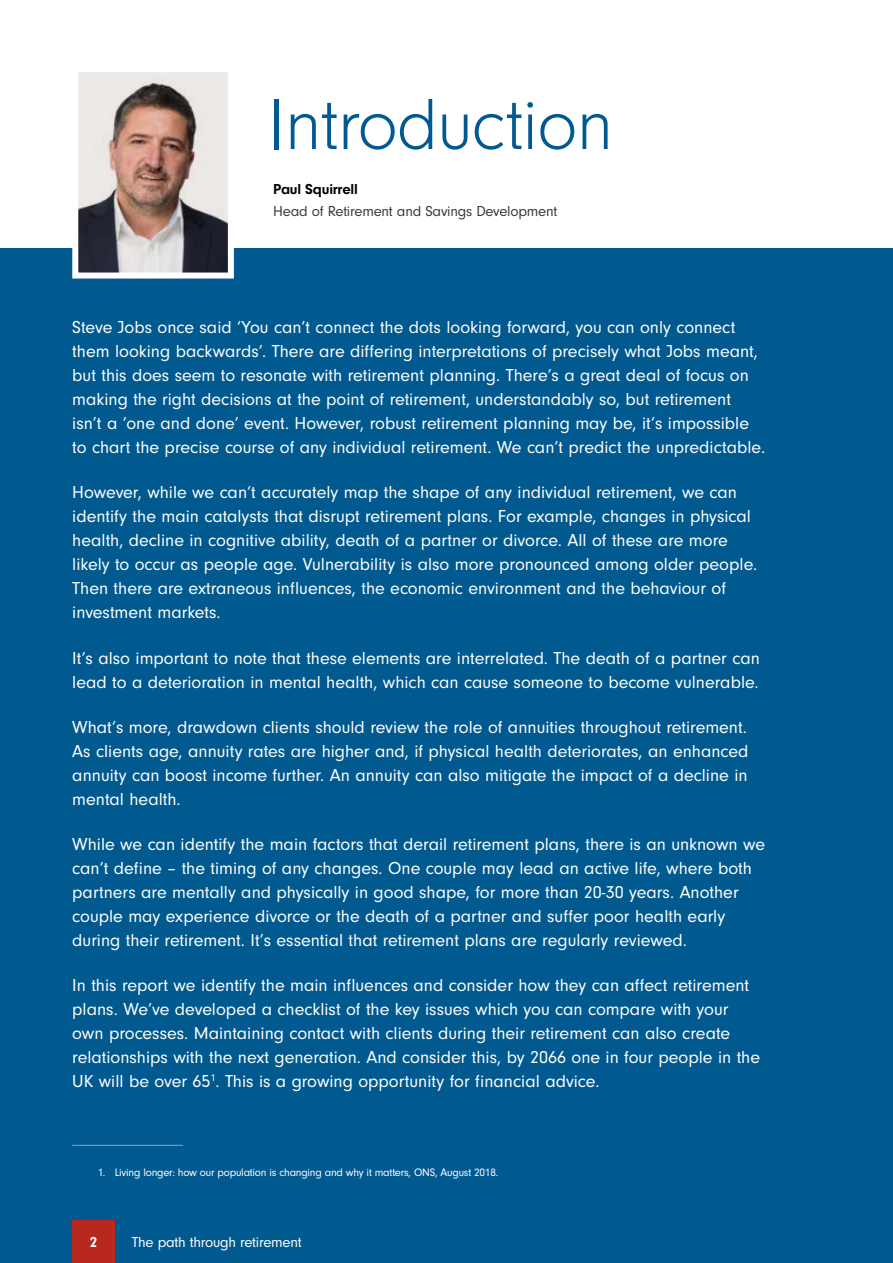
<style>
.page{position:relative;width:893px;height:1263px;background:#fff}
.page>*{position:absolute;margin:0;border:0;box-sizing:border-box;transform-origin:0 0}
.t1{font:300 75px "Neuzeit Gro";letter-spacing:-.015em;color:#00598f}
.t2{font:18px/24px "Neuzeit Gro";color:#fff}
.t3{font:15px "Neuzeit Gro";letter-spacing:-.015em;color:#383941}
.t4{font:15px "Neuzeit Gro";letter-spacing:-.015em;color:#fff}
.t5{font:700 15px "Neuzeit Gro";letter-spacing:-.015em;color:#000}
.t6{font:700 15px "Neuzeit Gro";color:#fff}
.t7{font:11.25px "Neuzeit Gro";letter-spacing:-.02em;color:#fff}
</style>
<div class="page">
<div style="left:0;top:249px;width:893px;height:1014px;background:#00598f"></div>
<div style="left:72px;top:1220px;width:43px;height:43px;background:#b8281f"></div>
<img style="left:79px;top:73px;width:148px;height:199px">
<div style="left:72px;top:66px;width:162px;height:213px;border:6px solid #fff"></div>
<hr style="left:72px;top:1145px;width:111px;height:1px;background:#9ea1aa">
<h1 class="t1" style="left:268px;top:85px;width:347px">Introduction</h1>
<p class="t5" style="left:273px;top:181px;width:86px">Paul Squirrell</p>
<p class="t3" style="left:273px;top:203px;width:286px">Head of Retirement and Savings Development</p>
<p class="t2" style="left:72px;top:315px;width:694px">Steve Jobs once said ‘You can’t connect the dots looking forward, you can only connect them looking backwards’. There are differing interpretations of precisely what Jobs meant, but this does seem to resonate with retirement planning. There’s a great deal of focus on making the right decisions at the point of retirement, understandably so, but retirement<br>isn’t a ‘one and done’ event. However, robust retirement planning may be, it’s impossible to chart the precise course of any individual retirement. We can’t predict the unpredictable.</p>
<p class="t2" style="left:72px;top:481px;width:686px">However, while we can‘t accurately map the shape of any individual retirement, we can identify the main catalysts that disrupt retirement plans. For example, changes in physical health, decline in cognitive ability, death of a partner or divorce. All of these are more likely to occur as people age. Vulnerability is also more pronounced among older people.<br>Then there are extraneous influences, the economic environment and the behaviour of investment markets.</p>
<p class="t2" style="left:72px;top:646px;width:689px">It’s also important to note that these elements are interrelated. The death of a partner can lead to a deterioration in mental health, which can cause someone to become vulnerable.</p>
<p class="t2" style="left:72px;top:715px;width:678px;text-align:justify">What’s more, drawdown clients should review the role of annuities throughout retirement.<br>As clients age, annuity rates are higher and, if physical health deteriorates, an enhanced annuity can boost income further. An annuity can also mitigate the impact of a decline in mental health.</p>
<p class="t2" style="left:72px;top:832px;width:694px">While we can identify the main factors that derail retirement plans, there is an unknown we can’t define – the timing of any changes. One couple may lead an active life, where both partners are mentally and physically in good shape, for more than 20-30 years. Another couple may experience divorce or the death of a partner and suffer poor health early during their retirement. It’s essential that retirement plans are regularly reviewed.</p>
<p class="t2" style="left:72px;top:974px;width:689px">In this report we identify the main influences and consider how they can affect retirement plans. We’ve developed a checklist of the key issues which you can compare with your own processes. Maintaining contact with clients during their retirement can also create relationships with the next generation. And consider this, by 2066 one in four people in the UK will be over 65<sup>1</sup>. This is a growing opportunity for financial advice.</p>
<p class="t7" style="left:98px;top:1166px;width:402px">1. Living longer: how our population is changing and why it matters, ONS, August 2018.</p>
<p class="t6" style="left:90px;top:1233px;width:9px">2</p>
<p class="t4" style="left:132px;top:1234px;width:171px">The path through retirement</p>
</div>
